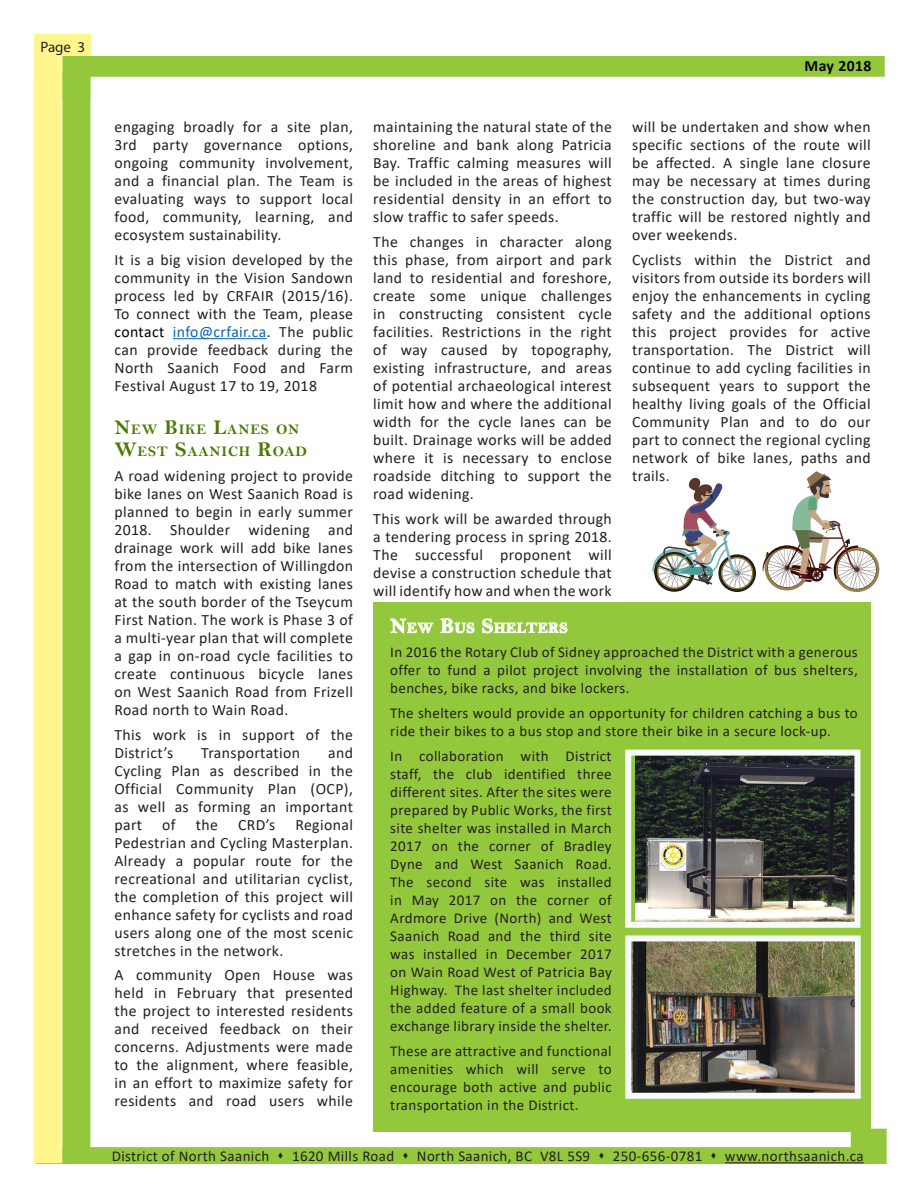
<style>
.page{position:relative;width:918px;height:1188px;background:#fff}
.page>*{position:absolute;margin:0;border:0;box-sizing:border-box;transform-origin:0 0}
.Body{font:15.75px/18px "Calibri";letter-spacing:.025em;color:#231f20;text-align:justify}
.t1{font:700 15.75px "Calibri";letter-spacing:.025em;color:#040503}
.Body-2{font:15px/18px "Calibri";letter-spacing:.025em;color:#231f20;text-align:justify}
.t2{font:15px "Myriad Pro";color:#231f20}
.Headline{font:14.7px/22.5px "Bell MT Bold";letter-spacing:.055em;color:#4a7900}
.Headline-2{font:14.7px "Bell MT Bold";letter-spacing:.055em;color:#fff}
.s1{color:#000}
.s2{color:#0d64b2}
.s3{font-size:21px}
</style>
<div class="page">
<div style="left:34px;top:34px;width:56px;height:45px;background:#fff68d"></div>
<svg style="left:36px;top:1129px;width:851px;height:35px"></svg>
<div style="left:34px;top:76px;width:29px;height:1087px;background:#fff68d"></div>
<div style="left:63px;top:71px;width:27px;height:1092px;background:#94c83c"></div>
<svg style="left:63px;top:56px;width:822px;height:43px"></svg>
<hr style="left:725px;top:1162px;width:139px;height:1px;background:#231f20">
<hr style="left:173px;top:338px;width:94px;height:1px;background:#0d64b2">
<div style="left:373px;top:602px;width:498px;height:530px;background:#94c83c"></div>
<svg style="left:390px;top:618px;width:44px;height:16px"></svg>
<svg style="left:440px;top:618px;width:35px;height:16px"></svg>
<svg style="left:482px;top:618px;width:86px;height:16px"></svg>
<img style="left:636px;top:757px;width:217px;height:164px">
<div style="left:625px;top:750px;width:235px;height:178px;border:6px solid #f6faf9"></div>
<img style="left:632px;top:942px;width:222px;height:150px">
<div style="left:625px;top:935px;width:236px;height:164px;border:6px solid #f6faf9"></div>
<svg style="left:652px;top:477px;width:104px;height:115px"></svg>
<svg style="left:763px;top:471px;width:116px;height:121px"></svg>
<p class="t2" style="left:40px;top:38px;width:46px">Page 3</p>
<p class="Body" style="left:114px;top:118px;width:240px">engaging broadly for a site plan, 3rd party governance options, ongoing community involvement, and a financial plan. The Team is evaluating ways to support local food, community, learning, and ecosystem sustainability.</p>
<p class="Body" style="left:114px;top:250px;width:240px">It is a big vision developed by the community in the Vision Sandown process led by CRFAIR (2015/16).<br>To connect with the Team, please <span class="s1">contact</span> <span class="s2">info@crfair.ca</span>. The public can provide feedback during the North Saanich Food and Farm Festival August 17 to 19, 2018</p>
<p class="Headline" style="left:114px;top:418px;width:194px"><span class="s3">N</span>EW <span class="s3">B</span>IKE <span class="s3">L</span>ANES ON<br><span class="s3">W</span>EST <span class="s3">S</span>AANICH <span class="s3">R</span>OAD</p>
<p class="Body" style="left:114px;top:466px;width:240px">A road widening project to provide bike lanes on West Saanich Road is planned to begin in early summer 2018. Shoulder widening and drainage work will add bike lanes from the intersection of Willingdon Road to match with existing lanes at the south border of the Tseycum First Nation. The work is Phase 3 of a multi-year plan that will complete a gap in on-road cycle facilities to create continuous bicycle lanes on West Saanich Road from Frizell Road north to Wain Road.</p>
<p class="Body" style="left:114px;top:725px;width:240px">This work is in support of the<br>District’s</p>
<p class="Body" style="left:114px;top:743px;width:240px;text-indent:214px">and Cycling Plan as described in the Official Community Plan (OCP), as well as forming an important part</p>
<p class="Body" style="left:201px;top:743px;width:100px">Transportation</p>
<p class="Body" style="left:162px;top:815px;width:15px">of</p>
<p class="Body" style="left:196px;top:815px;width:24px">the</p>
<p class="Body" style="left:238px;top:815px;width:39px">CRD’s</p>
<p class="Body" style="left:114px;top:815px;width:240px;text-indent:181px">Regional Pedestrian and Cycling Masterplan.<br>Already a popular route for the recreational and utilitarian cyclist, the completion of this project will enhance safety for cyclists and road users along one of the most scenic stretches in the network.</p>
<p class="Body" style="left:114px;top:966px;width:240px">A community Open House was held in February that presented the project to interested residents and received feedback on their concerns. Adjustments were made to the alignment, where feasible, in an effort to maximize safety for residents and road users while</p>
<p class="Body" style="left:373px;top:118px;width:240px">maintaining the natural state of the shoreline and bank along Patricia Bay. Traffic calming measures will be included in the areas of highest residential density in an effort to slow traffic to safer speeds.</p>
<p class="Body" style="left:373px;top:232px;width:240px">The changes in character along this phase, from airport and park land to residential and foreshore, create some unique challenges in constructing consistent cycle facilities. Restrictions in the right of way caused by topography, existing infrastructure, and areas of potential archaeological interest limit how and where the additional width for the cycle lanes can be built. Drainage works will be added where it is necessary to enclose roadside ditching to support the road widening.</p>
<p class="Body" style="left:373px;top:509px;width:240px">This work will be awarded through a tendering process in spring 2018.<br>The successful proponent will devise a construction schedule that will identify how and when the work</p>
<p class="t1" style="left:805px;top:54px;width:68px">May 2018</p>
<p class="Body" style="left:632px;top:118px;width:240px">will be undertaken and show when specific sections of the route will be affected. A single lane closure may be necessary at times during the construction day, but two-way traffic will be restored nightly and over weekends.</p>
<p class="Body" style="left:632px;top:250px;width:240px">Cyclists within the District and visitors from outside its borders will enjoy the enhancements in cycling safety and the additional options this project provides for active transportation. The District will continue to add cycling facilities in subsequent years to support the healthy living goals of the Official Community Plan and to do our part to connect the regional cycling network of bike lanes, paths and trails.</p>
<p class="Headline-2" style="left:390px;top:619px;width:179px"><span class="s3">N</span>EW <span class="s3">B</span>US <span class="s3">S</span>HELTERS</p>
<p class="Body-2" style="left:390px;top:643px;width:469px">In 2016 the Rotary Club of Sidney approached the District with a generous offer to fund a pilot project involving the installation of bus shelters, benches, bike racks, and bike lockers.</p>
<p class="Body-2" style="left:390px;top:704px;width:469px">The shelters would provide an opportunity for children catching a bus to ride their bikes to a bus stop and store their bike in a secure lock-up.</p>
<p class="Body-2" style="left:390px;top:746px;width:223px">In collaboration with District staff, the club identified three different sites. After the sites were prepared by Public Works, the first site shelter was installed in March 2017 on the corner of Bradley Dyne and West Saanich Road.<br>The second site was installed in May 2017 on the corner of Ardmore Drive (North) and West Saanich Road and the third site was installed in December 2017 on Wain Road West of Patricia Bay Highway. The last shelter included the added feature of a small book exchange library inside the shelter.</p>
<p class="Body-2" style="left:390px;top:1041px;width:223px">These are attractive and functional amenities which will serve to encourage both active and public transportation in the District.</p>
<p class="Body-2" style="left:112px;top:1147px;width:753px">District of North Saanich ▲ 1620 Mills Road ▲ North Saanich, BC V8L 5S9 ▲ 250-656-0781 ▲ www.northsaanich.ca</p>
</div>
